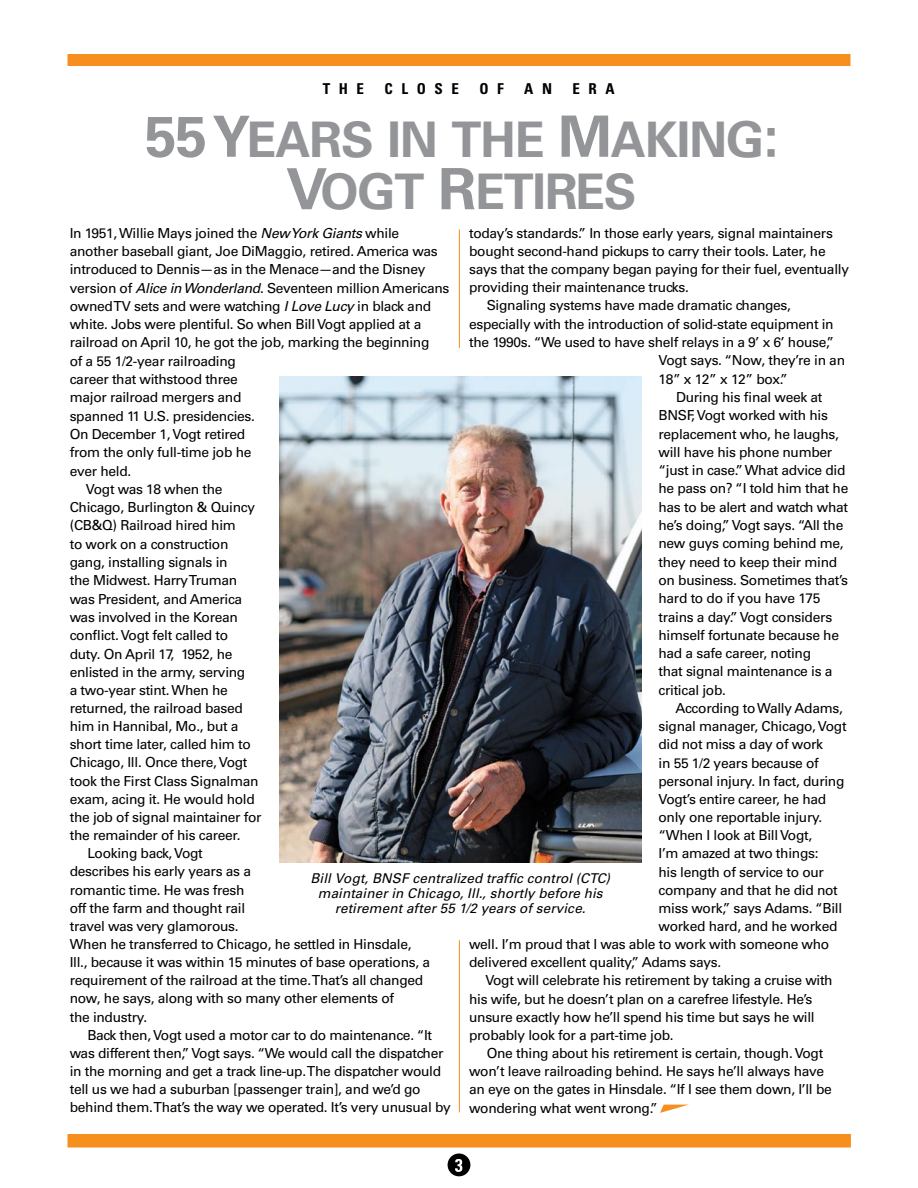
<style>
.page{position:relative;width:918px;height:1188px;background:#fff}
.page>*{position:absolute;margin:0;border:0;box-sizing:border-box;transform-origin:0 0}
.t1{font:700 49.05px/52.5px "Univers LT Std";letter-spacing:-.025em;color:#939598;text-align:center}
.t2{font:700 condensed 15px "Univers LT Std";letter-spacing:.57em;color:#000}
.t3{font:13.8px "Univers LT Std";letter-spacing:-.025em;color:#000}
.t4{font:italic 13.5px/15px "Univers LT Std";letter-spacing:.005em;color:#000;text-align:center}
.s1{font-size:57px}
.s2{font-style:italic}
</style>
<div class="page">
<div style="left:68px;top:54px;width:782px;height:12px;background:#f78f1e"></div>
<div style="left:448px;top:1154px;width:22px;height:22px;background:#000;border-radius:50%"></div>
<div style="left:68px;top:1134px;width:783px;height:14px;background:#f78f1e"></div>
<img style="left:279px;top:376px;width:362px;height:486px">
<hr style="left:459px;top:940px;width:1px;height:172px;background:#f78f1e">
<hr style="left:459px;top:229px;width:1px;height:119px;background:#f78f1e">
<svg style="left:660px;top:1105px;width:28px;height:8px"></svg>
<svg style="left:455px;top:1159px;width:7px;height:13px"></svg>
<p class="t2" style="left:323px;top:79px;width:43px">THE</p>
<p class="t2" style="left:385px;top:79px;width:76px">CLOSE</p>
<p class="t2" style="left:479px;top:79px;width:26px">O F</p>
<p class="t2" style="left:524px;top:79px;width:29px">A N</p>
<p class="t2" style="left:573px;top:79px;width:44px">ERA</p>
<h1 class="t1" style="left:145px;top:114px;width:636px"><span class="s1">55 Y</span>EARS IN THE <span class="s1">M</span>AKING<span class="s1">:<br>V</span>OGT <span class="s1">R</span>ETIRES</h1>
<p class="t3" style="left:70px;top:225px;width:331px">In 1951, Willie Mays joined the <span class="s2">New York Giants</span> while</p>
<p class="t3" style="left:70px;top:243px;width:369px">another baseball giant, Joe DiMaggio, retired. America was</p>
<p class="t3" style="left:70px;top:261px;width:357px">introduced to Dennis—as in the Menace—and the Disney</p>
<p class="t3" style="left:70px;top:280px;width:381px">version of <span class="s2">Alice in Wonderland</span>. Seventeen million Americans</p>
<p class="t3" style="left:70px;top:298px;width:363px">owned TV sets and were watching <span class="s2">I Love Lucy</span> in black and</p>
<p class="t3" style="left:70px;top:316px;width:353px">white. Jobs were plentiful. So when Bill Vogt applied at a</p>
<p class="t3" style="left:70px;top:334px;width:361px">railroad on April 10, he got the job, marking the beginning</p>
<p class="t3" style="left:70px;top:353px;width:168px">of a 55 1/2-year railroading</p>
<p class="t3" style="left:70px;top:371px;width:170px">career that withstood three</p>
<p class="t3" style="left:70px;top:389px;width:173px">major railroad mergers and</p>
<p class="t3" style="left:70px;top:408px;width:187px">spanned 11 U.S. presidencies.</p>
<p class="t3" style="left:70px;top:426px;width:177px">On December 1, Vogt retired</p>
<p class="t3" style="left:70px;top:444px;width:183px">from the only full-time job he</p>
<p class="t3" style="left:70px;top:463px;width:63px">ever held.</p>
<p class="t3" style="left:86px;top:481px;width:138px">Vogt was 18 when the</p>
<p class="t3" style="left:70px;top:499px;width:187px">Chicago, Burlington &amp; Quincy</p>
<p class="t3" style="left:70px;top:517px;width:168px">(CB&amp;Q) Railroad hired him</p>
<p class="t3" style="left:70px;top:536px;width:160px">to work on a construction</p>
<p class="t3" style="left:70px;top:554px;width:159px">gang, installing signals in</p>
<p class="t3" style="left:70px;top:572px;width:169px">the Midwest. Harry Truman</p>
<p class="t3" style="left:70px;top:591px;width:174px">was President, and America</p>
<p class="t3" style="left:70px;top:609px;width:170px">was involved in the Korean</p>
<p class="t3" style="left:70px;top:627px;width:160px">conflict. Vogt felt called to</p>
<p class="t3" style="left:70px;top:646px;width:164px">duty. On April 17, 1952, he</p>
<p class="t3" style="left:70px;top:664px;width:177px">enlisted in the army, serving</p>
<p class="t3" style="left:70px;top:682px;width:160px">a two-year stint. When he</p>
<p class="t3" style="left:70px;top:700px;width:175px">returned, the railroad based</p>
<p class="t3" style="left:70px;top:718px;width:170px">him in Hannibal, Mo., but a</p>
<p class="t3" style="left:70px;top:736px;width:183px">short time later, called him to</p>
<p class="t3" style="left:70px;top:754px;width:179px">Chicago, Ill. Once there, Vogt</p>
<p class="t3" style="left:70px;top:773px;width:190px">took the First Class Signalman</p>
<p class="t3" style="left:70px;top:791px;width:187px">exam, acing it. He would hold</p>
<p class="t3" style="left:70px;top:809px;width:193px">the job of signal maintainer for</p>
<p class="t3" style="left:70px;top:827px;width:172px">the remainder of his career.</p>
<p class="t3" style="left:87px;top:845px;width:117px">Looking back, Vogt</p>
<p class="t3" style="left:70px;top:863px;width:183px">describes his early years as a</p>
<p class="t3" style="left:70px;top:881px;width:176px">romantic time. He was fresh</p>
<p class="t3" style="left:70px;top:900px;width:177px">off the farm and thought rail</p>
<p class="t3" style="left:70px;top:918px;width:170px">travel was very glamorous.</p>
<p class="t3" style="left:70px;top:936px;width:343px">When he transferred to Chicago, he settled in Hinsdale,</p>
<p class="t3" style="left:70px;top:954px;width:362px">Ill., because it was within 15 minutes of base operations, a</p>
<p class="t3" style="left:70px;top:972px;width:355px">requirement of the railroad at the time. That’s all changed</p>
<p class="t3" style="left:70px;top:990px;width:326px">now, he says, along with so many other elements of</p>
<p class="t3" style="left:70px;top:1009px;width:79px">the industry.</p>
<p class="t3" style="left:87px;top:1027px;width:346px">Back then, Vogt used a motor car to do maintenance. “It</p>
<p class="t3" style="left:70px;top:1045px;width:375px">was different then,” Vogt says. “We would call the dispatcher</p>
<p class="t3" style="left:70px;top:1063px;width:373px">in the morning and get a track line-up. The dispatcher would</p>
<p class="t3" style="left:70px;top:1081px;width:352px">tell us we had a suburban [passenger train], and we’d go</p>
<p class="t3" style="left:70px;top:1099px;width:383px">behind them. That’s the way we operated. It’s very unusual by</p>
<p class="t3" style="left:469px;top:224px;width:365px">today’s standards.” In those early years, signal maintainers</p>
<p class="t3" style="left:469px;top:243px;width:358px">bought second-hand pickups to carry their tools. Later, he</p>
<p class="t3" style="left:469px;top:261px;width:381px">says that the company began paying for their fuel, eventually</p>
<p class="t3" style="left:469px;top:279px;width:221px">providing their maintenance trucks.</p>
<p class="t3" style="left:487px;top:297px;width:306px">Signaling systems have made dramatic changes,</p>
<p class="t3" style="left:469px;top:316px;width:366px">especially with the introduction of solid-state equipment in</p>
<p class="t3" style="left:469px;top:334px;width:367px">the 1990s. “We used to have shelf relays in a 9’ x 6’ house,”</p>
<p class="t3" style="left:659px;top:352px;width:188px">Vogt says. “Now, they’re in an</p>
<p class="t3" style="left:659px;top:371px;width:131px">18” x 12” x 12” box.”</p>
<p class="t3" style="left:676px;top:389px;width:148px">During his final week at</p>
<p class="t3" style="left:659px;top:407px;width:171px">BNSF, Vogt worked with his</p>
<p class="t3" style="left:659px;top:425px;width:182px">replacement who, he laughs,</p>
<p class="t3" style="left:659px;top:444px;width:175px">will have his phone number</p>
<p class="t3" style="left:659px;top:462px;width:188px">“just in case.” What advice did</p>
<p class="t3" style="left:659px;top:480px;width:191px">he pass on? “I told him that he</p>
<p class="t3" style="left:659px;top:499px;width:191px">has to be alert and watch what</p>
<p class="t3" style="left:659px;top:517px;width:186px">he’s doing,” Vogt says. “All the</p>
<p class="t3" style="left:659px;top:535px;width:187px">new guys coming behind me,</p>
<p class="t3" style="left:659px;top:554px;width:180px">they need to keep their mind</p>
<p class="t3" style="left:659px;top:572px;width:191px">on business. Sometimes that’s</p>
<p class="t3" style="left:659px;top:590px;width:164px">hard to do if you have 175</p>
<p class="t3" style="left:659px;top:608px;width:175px">trains a day.” Vogt considers</p>
<p class="t3" style="left:659px;top:627px;width:182px">himself fortunate because he</p>
<p class="t3" style="left:659px;top:645px;width:154px">had a safe career, noting</p>
<p class="t3" style="left:659px;top:663px;width:175px">that signal maintenance is a</p>
<p class="t3" style="left:659px;top:682px;width:69px">critical job.</p>
<p class="t3" style="left:675px;top:700px;width:169px">According to Wally Adams,</p>
<p class="t3" style="left:659px;top:718px;width:190px">signal manager, Chicago, Vogt</p>
<p class="t3" style="left:659px;top:736px;width:166px">did not miss a day of work</p>
<p class="t3" style="left:659px;top:755px;width:162px">in 55 1/2 years because of</p>
<p class="t3" style="left:659px;top:773px;width:187px">personal injury. In fact, during</p>
<p class="t3" style="left:659px;top:791px;width:169px">Vogt’s entire career, he had</p>
<p class="t3" style="left:659px;top:809px;width:165px">only one reportable injury.</p>
<p class="t3" style="left:659px;top:827px;width:155px">“When I look at Bill Vogt,</p>
<p class="t3" style="left:659px;top:845px;width:162px">I’m amazed at two things:</p>
<p class="t3" style="left:659px;top:863px;width:167px">his length of service to our</p>
<p class="t3" style="left:659px;top:882px;width:181px">company and that he did not</p>
<p class="t3" style="left:659px;top:900px;width:185px">miss work,” says Adams. “Bill</p>
<p class="t3" style="left:659px;top:918px;width:180px">worked hard, and he worked</p>
<p class="t3" style="left:469px;top:936px;width:362px">well. I’m proud that I was able to work with someone who</p>
<p class="t3" style="left:469px;top:954px;width:254px">delivered excellent quality,” Adams says.</p>
<p class="t3" style="left:485px;top:972px;width:349px">Vogt will celebrate his retirement by taking a cruise with</p>
<p class="t3" style="left:469px;top:991px;width:345px">his wife, but he doesn’t plan on a carefree lifestyle. He’s</p>
<p class="t3" style="left:469px;top:1009px;width:347px">unsure exactly how he’ll spend his time but says he will</p>
<p class="t3" style="left:469px;top:1027px;width:206px">probably look for a part-time job.</p>
<p class="t3" style="left:487px;top:1045px;width:338px">One thing about his retirement is certain, though. Vogt</p>
<p class="t3" style="left:469px;top:1063px;width:357px">won’t leave railroading behind. He says he’ll always have</p>
<p class="t3" style="left:469px;top:1081px;width:364px">an eye on the gates in Hinsdale. “If I see them down, I’ll be</p>
<p class="t3" style="left:469px;top:1100px;width:190px">wondering what went wrong.”</p>
<p class="t4" style="left:310px;top:871px;width:301px">Bill Vogt, BNSF centralized traffic control (CTC) maintainer in Chicago, Ill., shortly before his retirement after 55 1/2 years of service.</p>
</div>
